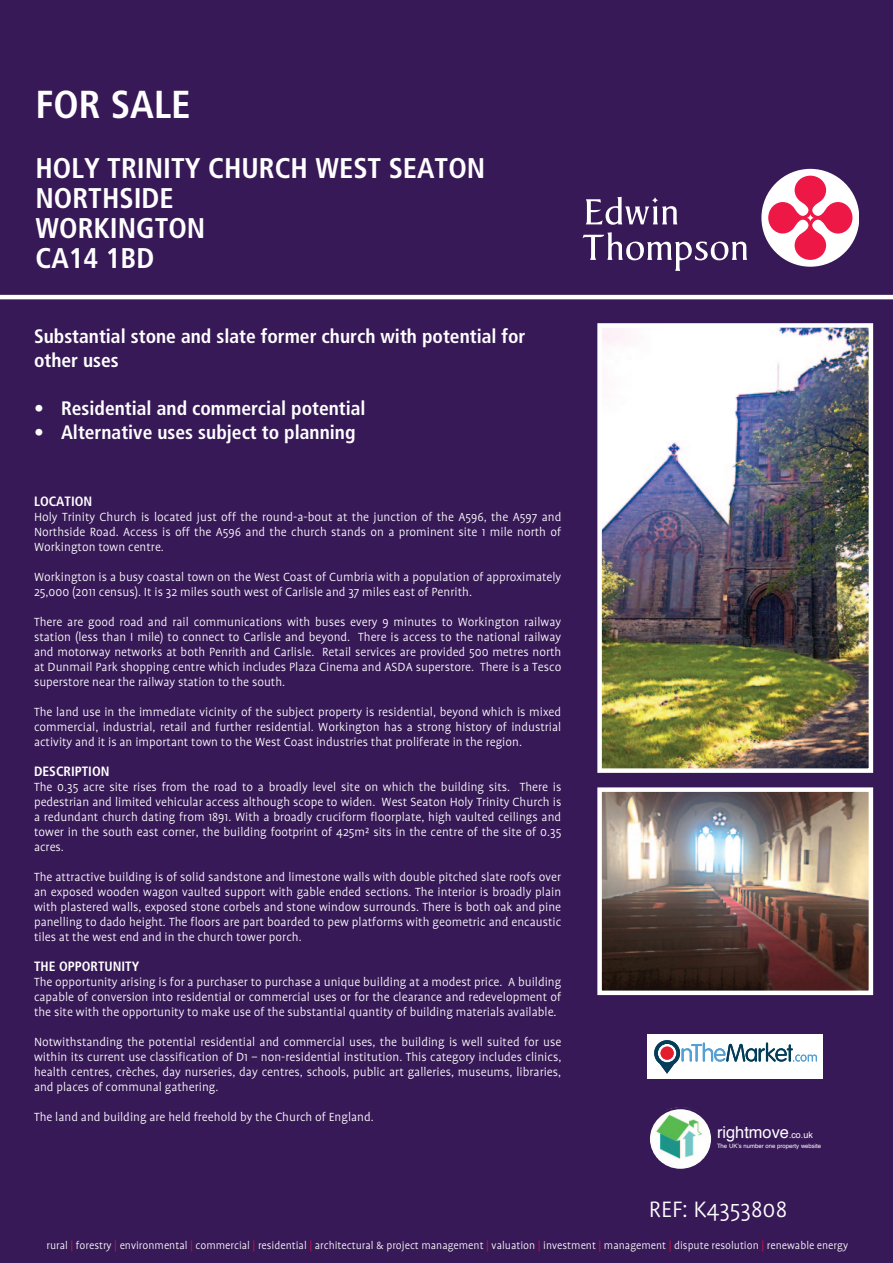
<style>
.page{position:relative;width:893px;height:1263px;background:#381957}
.page>*{position:absolute;margin:0;border:0;box-sizing:border-box;transform-origin:0 0}
.t1{font:700 condensed 39px "Frutiger";color:#fff}
.t2{font:700 condensed 28.5px/30px "Frutiger";color:#fff}
.t3{font:300 25.5px "Profile";color:#fff}
.t4{font:700 condensed 19.5px/24px "Frutiger";color:#fff}
.t5{font:16.35px "Helvetica";color:#fff}
.t6{font:300 13.5px/15px "Profile";color:#fff;text-align:justify}
.t7{font:700 condensed 13.5px "Frutiger";color:#fff}
.t8{font:300 12px "Profile";color:#fff}
.t9{font:6px "Helvetica";color:#fff}
.s1{font-size:9px}
.s2{color:#d7123e}
</style>
<div class="page">
<div style="left:761px;top:169px;width:98px;height:98px;background:#fff;border-radius:50%"></div>
<svg style="left:768px;top:176px;width:84px;height:84px"></svg>
<svg style="left:583px;top:232px;width:164px;height:39px"></svg>
<svg style="left:586px;top:197px;width:91px;height:28px"></svg>
<hr style="left:0;top:295px;width:893px;height:4px;background:#fff">
<img style="left:651px;top:1107px;width:59px;height:61px">
<div style="left:648px;top:1107px;width:65px;height:64px;border:2px solid #381957;border-radius:50%"></div>
<div style="left:648px;top:1034px;width:175px;height:45px;background:#fff"></div>
<svg style="left:654px;top:1040px;width:163px;height:34px"></svg>
<div style="left:661px;top:1046px;width:13px;height:14px;background:#e41d2d;border-radius:50%"></div>
<img style="left:602px;top:328px;width:266px;height:440px">
<div style="left:597px;top:323px;width:276px;height:450px;border:4px solid #fff"></div>
<img style="left:602px;top:792px;width:266px;height:198px">
<div style="left:597px;top:787px;width:276px;height:208px;border:4px solid #fff"></div>
<h1 class="t1" style="left:36px;top:81px;width:157px">FOR SALE</h1>
<h2 class="t2" style="left:36px;top:153px;width:451px">HOLY TRINITY CHURCH WEST SEATON<br>NORTHSIDE<br>WORKINGTON<br>CA14 1BD</h2>
<h3 class="t4" style="left:34px;top:324px;width:493px">Substantial stone and slate former church with potential for other uses</h3>
<h3 class="t4" style="left:34px;top:396px;width:333px">• Residential and commercial potential</h3>
<h3 class="t4" style="left:34px;top:420px;width:323px">• Alternative uses subject to planning</h3>
<p class="t7" style="left:34px;top:493px;width:60px">LOCATION</p>
<p class="t6" style="left:34px;top:509px;width:529px">Holy Trinity Church is located just off the round-a-bout at the junction of the A596, the A597 and Northside Road. Access is off the A596 and the church stands on a prominent site 1 mile north of Workington town centre.</p>
<p class="t6" style="left:34px;top:569px;width:529px">Workington is a busy coastal town on the West Coast of Cumbria with a population of approximately<br>25,000 (2011 census). It is 32 miles south west of Carlisle and 37 miles east of Penrith.</p>
<p class="t6" style="left:34px;top:614px;width:529px">There are good road and rail communications with buses every 9 minutes to Workington railway station (less than I mile) to connect to Carlisle and beyond. There is access to the national railway and motorway networks at both Penrith and Carlisle. Retail services are provided 500 metres north at Dunmail Park shopping centre which includes Plaza Cinema and ASDA superstore. There is a Tesco superstore near the railway station to the south.</p>
<p class="t6" style="left:34px;top:704px;width:529px">The land use in the immediate vicinity of the subject property is residential, beyond which is mixed commercial, industrial, retail and further residential. Workington has a strong history of industrial activity and it is an important town to the West Coast industries that proliferate in the region.</p>
<p class="t7" style="left:34px;top:763px;width:77px">DESCRIPTION</p>
<p class="t6" style="left:34px;top:779px;width:529px">The 0.35 acre site rises from the road to a broadly level site on which the building sits. There is pedestrian and limited vehicular access although scope to widen. West Seaton Holy Trinity Church is a redundant church dating from 1891. With a broadly cruciform floorplate, high vaulted ceilings and tower in the south east corner, the building footprint of 425m² sits in the centre of the site of 0.35 acres.</p>
<p class="t6" style="left:34px;top:869px;width:529px">The attractive building is of solid sandstone and limestone walls with double pitched slate roofs over an exposed wooden wagon vaulted support with gable ended sections. The interior is broadly plain with plastered walls, exposed stone corbels and stone window surrounds. There is both oak and pine panelling to dado height. The floors are part boarded to pew platforms with geometric and encaustic tiles at the west end and in the church tower porch.</p>
<p class="t7" style="left:34px;top:958px;width:107px">THE OPPORTUNITY</p>
<p class="t6" style="left:34px;top:974px;width:529px">The opportunity arising is for a purchaser to purchase a unique building at a modest price. A building capable of conversion into residential or commercial uses or for the clearance and redevelopment of the site with the opportunity to make use of the substantial quantity of building materials available.</p>
<p class="t6" style="left:34px;top:1034px;width:529px">Notwithstanding the potential residential and commercial uses, the building is well suited for use within its current use classification of D1 – non-residential institution. This category includes clinics, health centres, crèches, day nurseries, day centres, schools, public art galleries, museums, libraries, and places of communal gathering.</p>
<p class="t6" style="left:34px;top:1109px;width:341px">The land and building are held freehold by the Church of England.</p>
<p class="t5" style="left:717px;top:1120px;width:97px">rightmove<span class="s1">.co.uk</span></p>
<p class="t9" style="left:717px;top:1142px;width:106px">The UK’s number one property website</p>
<h3 class="t3" style="left:649px;top:1196px;width:140px">REF: K4353808</h3>
<p class="t8" style="left:46px;top:1239px;width:803px">rural <span class="s2">|</span> forestry <span class="s2">|</span> environmental <span class="s2">|</span> commercial <span class="s2">|</span> residential <span class="s2">|</span> architectural &amp; project management <span class="s2">|</span> valuation <span class="s2">|</span> investment <span class="s2">|</span> management <span class="s2">|</span> dispute resolution <span class="s2">|</span> renewable energy</p>
</div>
